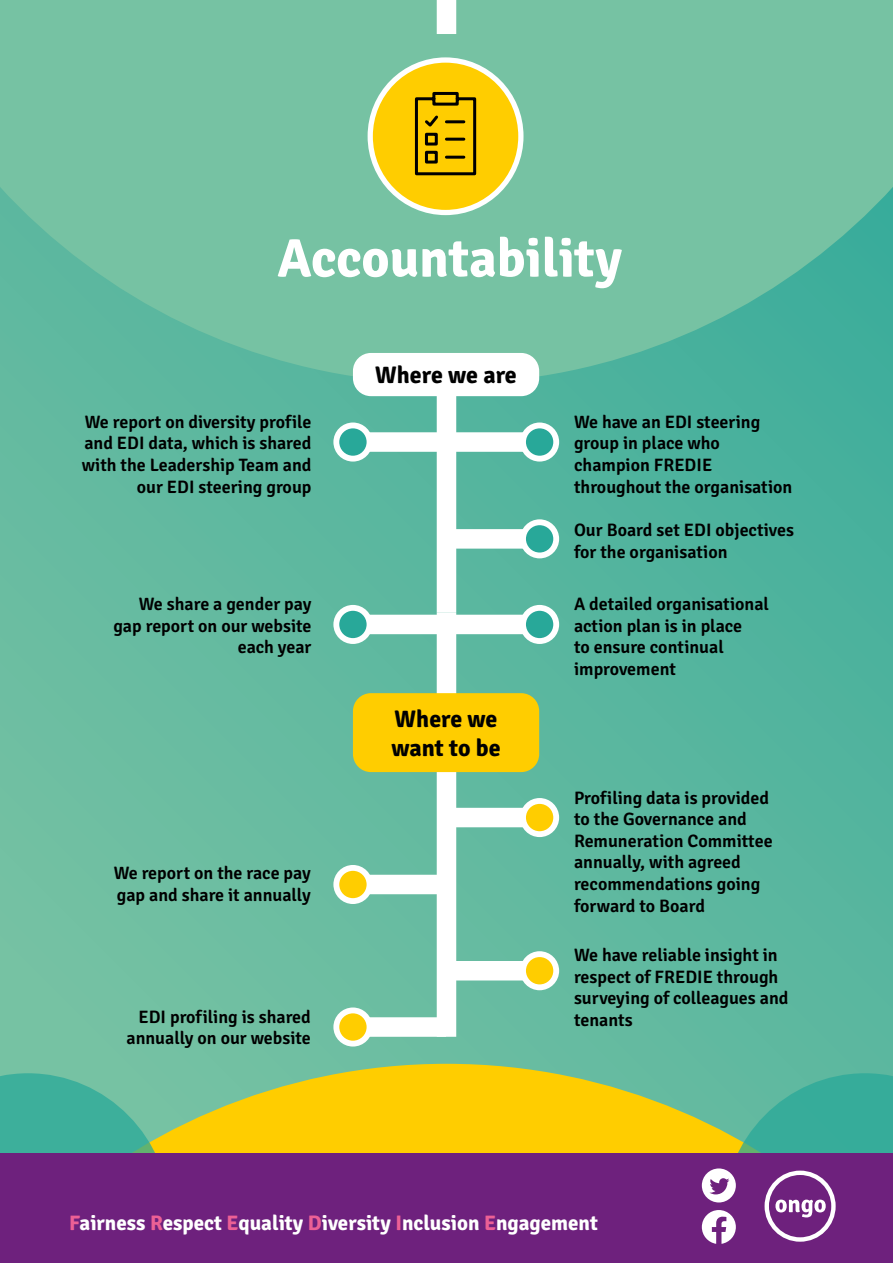
<style>
.page{position:relative;width:893px;height:1263px;background:#fff}
.page>*{position:absolute;margin:0;border:0;box-sizing:border-box;transform-origin:0 0}
.t1{font:700 54px "Signika";color:#fff}
.t2{font:700 24px/28.8px "Signika";color:#000}
.t3{font:700 21px "Signika";color:#fff}
.t4{font:600 18px/21.6px "Signika";color:#000}
.s1{color:#ec6095}
</style>
<div class="page">
<div style="left:0;top:0;width:893px;height:1263px;background:linear-gradient(to right,#6fbfa2,#4fb39e)"></div>
<svg style="left:0;top:0;width:893px;height:383px;fill:#76c2a3"></svg>
<svg style="left:0;top:1064px;width:893px;height:90px;fill:#ffcd00"></svg>
<div style="left:437px;top:372px;width:19px;height:241px;background:#fff"></div>
<div style="left:437px;top:0;width:19px;height:34px;background:#fff"></div>
<div style="left:437px;top:613px;width:19px;height:424px;background:#fff"></div>
<div style="left:353px;top:353px;width:186px;height:43px;background:#fff;border-radius:18px"></div>
<div style="left:353px;top:693px;width:186px;height:79px;background:#ffcd00;border-radius:18px"></div>
<div style="left:370px;top:60px;width:151px;height:152px;background:#ffcd00;border-radius:50%"></div>
<div style="left:368px;top:57px;width:155px;height:158px;border:5px solid #fff;border-radius:50%"></div>
<svg style="left:414px;top:91px;width:63px;height:85px"></svg>
<div style="left:445px;top:961px;width:93px;height:19px;background:#fff"></div>
<div style="left:353px;top:1017px;width:93px;height:20px;background:#fff"></div>
<div style="left:333px;top:1007px;width:39px;height:39px;background:#fff;border-radius:50%"></div>
<div style="left:520px;top:951px;width:39px;height:39px;background:#fff;border-radius:50%"></div>
<div style="left:353px;top:432px;width:93px;height:20px;background:#fff"></div>
<div style="left:333px;top:422px;width:39px;height:40px;background:#fff;border-radius:50%"></div>
<div style="left:339px;top:428px;width:28px;height:28px;background:#28a899;border-radius:50%"></div>
<div style="left:353px;top:615px;width:93px;height:19px;background:#fff"></div>
<div style="left:333px;top:605px;width:39px;height:39px;background:#fff;border-radius:50%"></div>
<div style="left:339px;top:611px;width:28px;height:27px;background:#28a899;border-radius:50%"></div>
<div style="left:353px;top:875px;width:93px;height:19px;background:#fff"></div>
<div style="left:333px;top:865px;width:39px;height:39px;background:#fff;border-radius:50%"></div>
<div style="left:339px;top:871px;width:28px;height:27px;background:#ffcd00;border-radius:50%"></div>
<div style="left:339px;top:1013px;width:28px;height:28px;background:#ffcd00;border-radius:50%"></div>
<div style="left:446px;top:432px;width:94px;height:20px;background:#fff"></div>
<div style="left:520px;top:422px;width:39px;height:40px;background:#fff;border-radius:50%"></div>
<div style="left:526px;top:428px;width:27px;height:28px;background:#28a899;border-radius:50%"></div>
<div style="left:446px;top:615px;width:94px;height:19px;background:#fff"></div>
<div style="left:520px;top:605px;width:39px;height:39px;background:#fff;border-radius:50%"></div>
<div style="left:526px;top:611px;width:27px;height:27px;background:#28a899;border-radius:50%"></div>
<div style="left:446px;top:529px;width:94px;height:20px;background:#fff"></div>
<div style="left:520px;top:519px;width:39px;height:39px;background:#fff;border-radius:50%"></div>
<div style="left:526px;top:525px;width:27px;height:27px;background:#28a899;border-radius:50%"></div>
<div style="left:446px;top:808px;width:94px;height:19px;background:#fff"></div>
<div style="left:520px;top:798px;width:39px;height:39px;background:#fff;border-radius:50%"></div>
<div style="left:526px;top:804px;width:27px;height:27px;background:#ffcd00;border-radius:50%"></div>
<div style="left:526px;top:957px;width:27px;height:27px;background:#ffcd00;border-radius:50%"></div>
<svg style="left:0;top:1073px;width:170px;height:81px"></svg>
<div style="left:0;top:1154px;width:893px;height:109px;background:#6e217d"></div>
<svg style="left:702px;top:1073px;width:191px;height:171px"></svg>
<h1 class="t1" style="left:277px;top:226px;width:346px">Accountability</h1>
<p class="t4" style="left:82px;top:411px;width:231px;text-align:right">We report on diversity profile and EDI data, which is shared with the Leadership Team and our EDI steering group</p>
<p class="t4" style="left:113px;top:593px;width:200px;text-align:right">We share a gender pay gap report on our website each year</p>
<p class="t4" style="left:114px;top:863px;width:199px">We report on the race pay gap and share it annually</p>
<p class="t4" style="left:126px;top:1006px;width:186px;text-align:right">EDI profiling is shared annually on our website</p>
<h2 class="t2" style="left:375px;top:361px;width:143px">Where we are</h2>
<h2 class="t2" style="left:391px;top:705px;width:111px">Where we want to be</h2>
<p class="t4" style="left:574px;top:411px;width:220px">We have an EDI steering group in place who champion FREDIE throughout the organisation</p>
<p class="t4" style="left:574px;top:520px;width:221px">Our Board set EDI objectives for the organisation</p>
<p class="t4" style="left:574px;top:593px;width:197px">A detailed organisational action plan is in place<br>to ensure continual improvement</p>
<p class="t4" style="left:574px;top:787px;width:200px">Profiling data is provided to the Governance and<br>Remuneration Committee annually, with agreed recommendations going forward to Board</p>
<p class="t4" style="left:574px;top:944px;width:216px">We have reliable insight in respect of FREDIE through surveying of colleagues and tenants</p>
<p class="t3" style="left:69px;top:1210px;width:530px"><span class="s1">F</span>airness <span class="s1">R</span>espect <span class="s1">E</span>quality <span class="s1">D</span>iversity <span class="s1">I</span>nclusion <span class="s1">E</span>ngagement</p>
</div>
